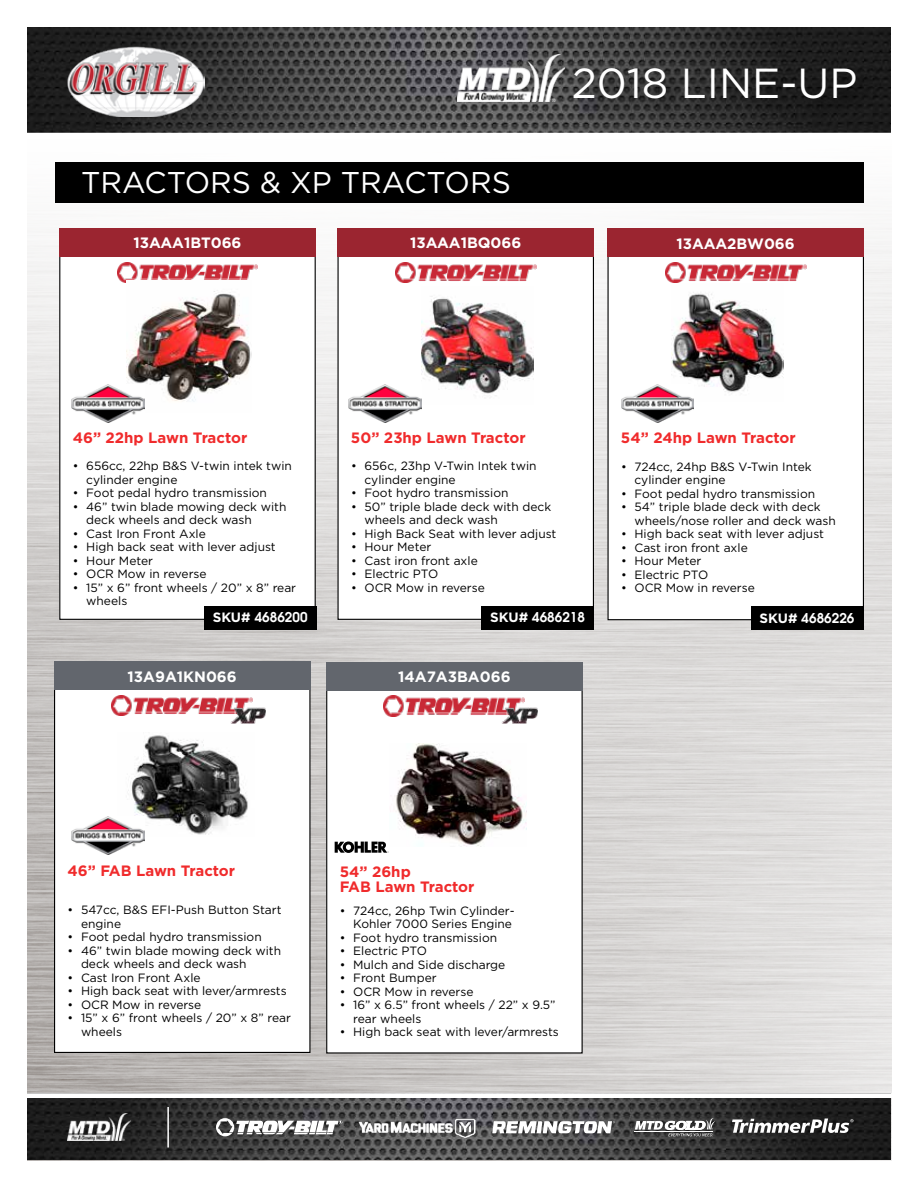
<style>
.page{position:relative;width:918px;height:1188px;background:#fff}
.page>*{position:absolute;margin:0;border:0;box-sizing:border-box;transform-origin:0 0}
.t1{font:42px "Gotham";color:#fff}
.t2{font:30px "Gotham";color:#fff}
.t3{font:700 15px/15px "Gotham";color:#f02b2c}
.t4{font:700 15px "Gotham";color:#fff}
.t5{font:600 13.5px "Avant Garde";color:#fff}
.t6{font:12px/13.5px "Gotham";color:#000}
.s1{font-family:"Gotham";font-weight:700}
</style>
<div class="page">
<img style="left:27px;top:202px;width:864px;height:959px">
<img style="left:27px;top:27px;width:864px;height:106px">
<img style="left:27px;top:1098px;width:864px;height:62px">
<div style="left:55px;top:162px;width:809px;height:40px;background:#000"></div>
<img style="left:68px;top:1114px;width:63px;height:27px">
<svg style="left:216px;top:1118px;width:126px;height:18px"></svg>
<svg style="left:492px;top:1121px;width:123px;height:12px"></svg>
<svg style="left:635px;top:1118px;width:80px;height:19px"></svg>
<svg style="left:732px;top:1119px;width:122px;height:14px"></svg>
<hr style="left:167px;top:1107px;width:2px;height:41px;background:#fff">
<img style="left:357px;top:1118px;width:122px;height:22px">
<div style="left:571px;top:64px;width:310px;height:60px;background:#000;opacity:.75"></div>
<hr style="left:0;top:1094px;width:904px;height:4px;background:#fff">
<img style="left:457px;top:55px;width:107px;height:46px">
<img style="left:65px;top:45px;width:140px;height:72px">
<div style="left:608px;top:229px;width:255px;height:391px;background:#fff"></div>
<div style="left:608px;top:229px;width:256px;height:28px;background:#9b2530"></div>
<img style="left:665px;top:262px;width:141px;height:21px">
<div style="left:751px;top:607px;width:112px;height:23px;background:#000"></div>
<div style="left:338px;top:229px;width:255px;height:390px;background:#fff"></div>
<div style="left:338px;top:228px;width:256px;height:28px;background:#9b2530"></div>
<img style="left:395px;top:262px;width:141px;height:20px">
<div style="left:482px;top:606px;width:112px;height:24px;background:#000"></div>
<div style="left:60px;top:229px;width:255px;height:390px;background:#fff"></div>
<div style="left:59px;top:228px;width:257px;height:28px;background:#9b2530"></div>
<img style="left:117px;top:262px;width:141px;height:20px">
<div style="left:204px;top:606px;width:112px;height:24px;background:#000"></div>
<div style="left:55px;top:662px;width:255px;height:390px;background:#fff"></div>
<div style="left:54px;top:662px;width:256px;height:28px;background:#62666d"></div>
<img style="left:112px;top:695px;width:141px;height:21px">
<div style="left:327px;top:663px;width:255px;height:390px;background:#fff"></div>
<div style="left:326px;top:662px;width:257px;height:28px;background:#62666d"></div>
<img style="left:384px;top:696px;width:141px;height:20px">
<img style="left:128px;top:735px;width:120px;height:102px">
<img style="left:396px;top:744px;width:130px;height:102px">
<img style="left:231px;top:707px;width:35px;height:16px">
<img style="left:502px;top:707px;width:35px;height:16px">
<svg style="left:335px;top:841px;width:54px;height:12px"></svg>
<img style="left:127px;top:281px;width:124px;height:129px">
<img style="left:422px;top:296px;width:111px;height:100px">
<img style="left:672px;top:292px;width:112px;height:101px">
<img style="left:72px;top:385px;width:72px;height:38px">
<img style="left:72px;top:817px;width:72px;height:38px">
<img style="left:349px;top:385px;width:73px;height:38px">
<img style="left:621px;top:385px;width:73px;height:38px">
<h2 class="t2" style="left:81px;top:163px;width:431px">TRACTORS &amp; XP TRACTORS</h2>
<p class="t4" style="left:133px;top:233px;width:110px">13AAA1BT066</p>
<p class="t4" style="left:410px;top:233px;width:113px">13AAA1BQ066</p>
<h1 class="t1" style="left:572px;top:56px;width:287px">2018 LINE-UP</h1>
<p class="t4" style="left:677px;top:234px;width:120px">13AAA2BW066</p>
<p class="t3" style="left:73px;top:430px;width:176px">46” 22hp Lawn Tractor</p>
<p class="t6" style="left:86px;top:459px;width:207px;text-indent:-14px">• 656cc, 22hp B&amp;S V-twin intek twin cylinder engine</p>
<p class="t6" style="left:73px;top:486px;width:196px">• Foot pedal hydro transmission</p>
<p class="t6" style="left:86px;top:500px;width:202px;text-indent:-14px">• 46” twin blade mowing deck with deck wheels and deck wash</p>
<p class="t6" style="left:73px;top:527px;width:135px">• Cast Iron Front Axle</p>
<p class="t6" style="left:73px;top:540px;width:205px">• High back seat with lever adjust</p>
<p class="t6" style="left:73px;top:554px;width:82px">• Hour Meter</p>
<p class="t6" style="left:73px;top:567px;width:135px">• OCR Mow in reverse</p>
<p class="t6" style="left:86px;top:581px;width:211px;text-indent:-14px">• 15” x 6” front wheels / 20” x 8” rear wheels</p>
<p class="t5" style="left:213px;top:609px;width:96px"><span class="s1">SKU#</span> 4686200</p>
<p class="t4" style="left:128px;top:666px;width:111px">13A9A1KN066</p>
<p class="t3" style="left:351px;top:430px;width:176px">50” 23hp Lawn Tractor</p>
<p class="t6" style="left:364px;top:459px;width:174px;text-indent:-14px">• 656c, 23hp V-Twin Intek twin cylinder engine</p>
<p class="t6" style="left:351px;top:486px;width:159px">• Foot hydro transmission</p>
<p class="t6" style="left:364px;top:500px;width:188px;text-indent:-14px">• 50” triple blade deck with deck wheels and deck wash</p>
<p class="t6" style="left:351px;top:527px;width:207px">• High Back Seat with lever adjust</p>
<p class="t6" style="left:351px;top:540px;width:82px">• Hour Meter</p>
<p class="t6" style="left:351px;top:554px;width:128px">• Cast iron front axle</p>
<p class="t6" style="left:351px;top:567px;width:89px">• Electric PTO</p>
<p class="t6" style="left:351px;top:581px;width:135px">• OCR Mow in reverse</p>
<p class="t5" style="left:490px;top:609px;width:96px"><span class="s1">SKU#</span> 4686218</p>
<p class="t4" style="left:398px;top:667px;width:114px">14A7A3BA066</p>
<p class="t3" style="left:621px;top:430px;width:176px">54” 24hp Lawn Tractor</p>
<p class="t6" style="left:634px;top:460px;width:179px;text-indent:-14px">• 724cc, 24hp B&amp;S V-Twin Intek cylinder engine</p>
<p class="t6" style="left:621px;top:487px;width:196px">• Foot pedal hydro transmission</p>
<p class="t6" style="left:634px;top:500px;width:203px;text-indent:-14px">• 54” triple blade deck with deck wheels/nose roller and deck wash</p>
<p class="t6" style="left:621px;top:527px;width:205px">• High back seat with lever adjust</p>
<p class="t6" style="left:621px;top:541px;width:128px">• Cast iron front axle</p>
<p class="t6" style="left:621px;top:554px;width:82px">• Hour Meter</p>
<p class="t6" style="left:621px;top:568px;width:89px">• Electric PTO</p>
<p class="t6" style="left:621px;top:581px;width:135px">• OCR Mow in reverse</p>
<p class="t5" style="left:760px;top:609px;width:96px"><span class="s1">SKU#</span> 4686226</p>
<p class="t3" style="left:67px;top:863px;width:169px">46” FAB Lawn Tractor</p>
<p class="t6" style="left:81px;top:903px;width:202px;text-indent:-14px">• 547cc, B&amp;S EFI-Push Button Start engine</p>
<p class="t6" style="left:68px;top:930px;width:196px">• Foot pedal hydro transmission</p>
<p class="t6" style="left:81px;top:943px;width:202px;text-indent:-14px">• 46” twin blade mowing deck with deck wheels and deck wash</p>
<p class="t6" style="left:68px;top:970px;width:135px">• Cast Iron Front Axle</p>
<p class="t6" style="left:68px;top:984px;width:221px">• High back seat with lever/armrests</p>
<p class="t6" style="left:68px;top:997px;width:135px">• OCR Mow in reverse</p>
<p class="t6" style="left:81px;top:1011px;width:211px;text-indent:-14px">• 15” x 6” front wheels / 20” x 8” rear wheels</p>
<p class="t3" style="left:340px;top:864px;width:136px">54” 26hp<br>FAB Lawn Tractor</p>
<p class="t6" style="left:340px;top:903px;width:176px;text-align:right">• 724cc, 26hp Twin Cylinder-<br>Kohler 7000 Series Engine</p>
<p class="t6" style="left:340px;top:930px;width:159px">• Foot hydro transmission</p>
<p class="t6" style="left:340px;top:944px;width:89px">• Electric PTO</p>
<p class="t6" style="left:340px;top:957px;width:167px">• Mulch and Side discharge</p>
<p class="t6" style="left:340px;top:971px;width:98px">• Front Bumper</p>
<p class="t6" style="left:340px;top:984px;width:135px">• OCR Mow in reverse</p>
<p class="t6" style="left:353px;top:998px;width:204px;text-indent:-14px">• 16” x 6.5” front wheels / 22” x 9.5” rear wheels</p>
<p class="t6" style="left:340px;top:1025px;width:221px">• High back seat with lever/armrests</p>
</div>
